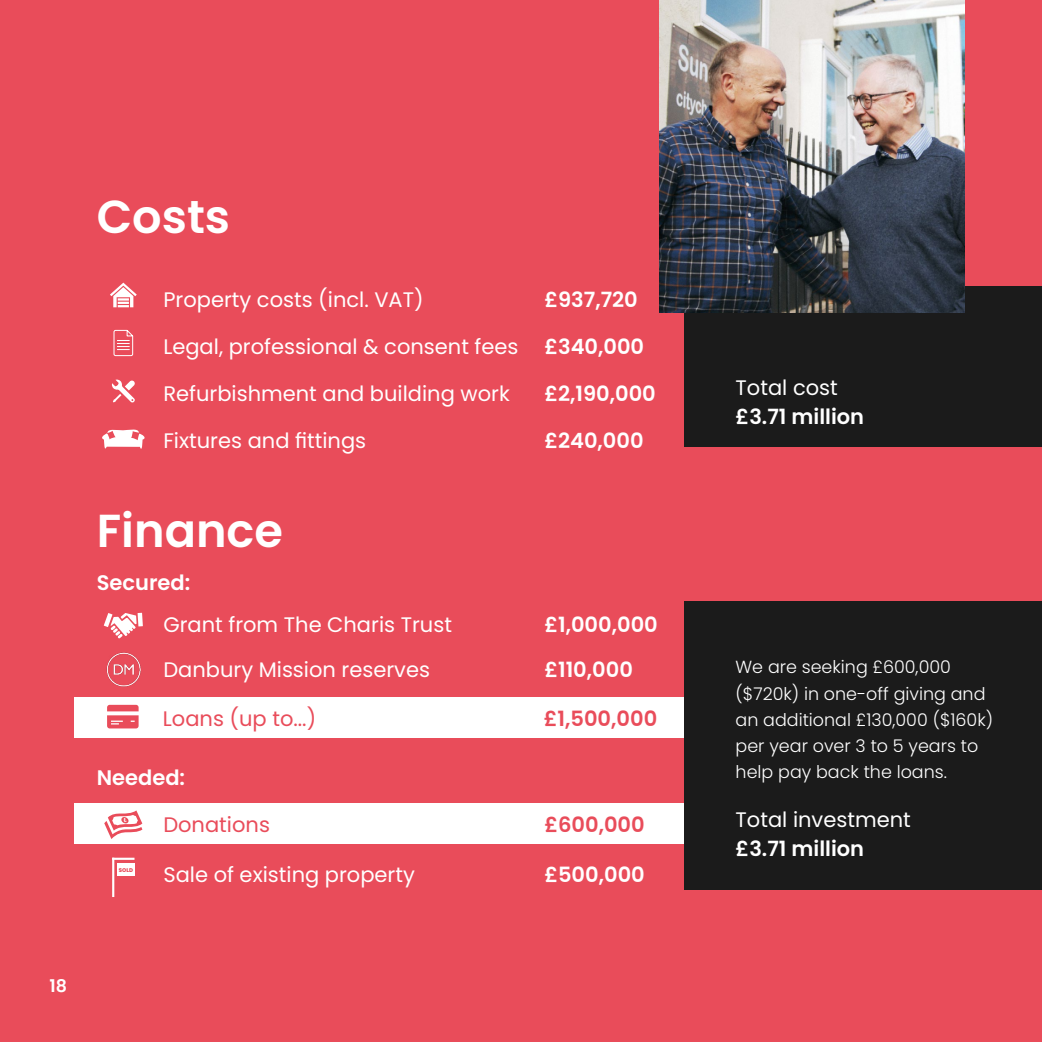
<style>
.page{position:relative;width:1042px;height:1042px;background:#e94c5a}
.page>*{position:absolute;margin:0;border:0;box-sizing:border-box;transform-origin:0 0}
.t1{font:600 46.2px "Poppins";color:#fff}
.t2{font:21px "Poppins";color:#fff}
.t3{font:600 21px "Poppins";color:#fff}
.t4{font:21px "Poppins";color:#e94c5a}
.t5{font:600 21px "Poppins";color:#e94c5a}
.t6{font:300 17.5px/26.2px "Poppins";color:#fff}
.t7{font:600 17.5px "Poppins";color:#fff}
.t8{font:800 5.42px "Poppins";color:#e94c5a}
</style>
<div class="page">
<div style="left:74px;top:697px;width:627px;height:40px;background:#fff"></div>
<div style="left:74px;top:804px;width:627px;height:40px;background:#fff"></div>
<div style="left:684px;top:286px;width:358px;height:161px;background:#1b1b1b"></div>
<div style="left:684px;top:601px;width:358px;height:289px;background:#1b1b1b"></div>
<svg style="left:110px;top:283px;width:27px;height:24px"></svg>
<svg style="left:113px;top:329px;width:21px;height:28px"></svg>
<svg style="left:112px;top:380px;width:23px;height:22px"></svg>
<svg style="left:102px;top:429px;width:43px;height:19px"></svg>
<svg style="left:104px;top:810px;width:38px;height:29px"></svg>
<hr style="left:112px;top:857px;width:2px;height:40px;background:#fff">
<hr style="left:112px;top:857px;width:22px;height:3px;background:#fff">
<div style="left:117px;top:863px;width:17px;height:12px;background:#fff"></div>
<img style="left:659px;top:0;width:305px;height:312px">
<img style="left:106px;top:652px;width:35px;height:35px">
<svg style="left:107px;top:705px;width:32px;height:23px"></svg>
<svg style="left:104px;top:613px;width:39px;height:25px"></svg>
<h1 class="t1" style="left:97px;top:190px;width:135px">Costs</h1>
<p class="t2" style="left:163px;top:288px;width:262px">Property costs (incl. VAT)</p>
<p class="t2" style="left:163px;top:335px;width:357px">Legal, professional &amp; consent fees</p>
<p class="t2" style="left:163px;top:381px;width:348px">Refurbishment and building work</p>
<p class="t2" style="left:163px;top:428px;width:204px">Fixtures and fittings</p>
<h1 class="t1" style="left:97px;top:504px;width:188px">Finance</h1>
<p class="t3" style="left:97px;top:571px;width:95px">Secured:</p>
<p class="t2" style="left:163px;top:612px;width:290px">Grant from The Charis Trust</p>
<p class="t3" style="left:544px;top:288px;width:95px">£937,720</p>
<p class="t3" style="left:544px;top:335px;width:101px">£340,000</p>
<p class="t3" style="left:544px;top:381px;width:113px">£2,190,000</p>
<p class="t3" style="left:544px;top:428px;width:101px">£240,000</p>
<p class="t3" style="left:544px;top:612px;width:115px">£1,000,000</p>
<p class="t2" style="left:163px;top:658px;width:268px">Danbury Mission reserves</p>
<p class="t3" style="left:544px;top:658px;width:90px">£110,000</p>
<p class="t4" style="left:163px;top:706px;width:155px">Loans (up to...)</p>
<p class="t5" style="left:544px;top:706px;width:115px">£1,500,000</p>
<p class="t3" style="left:97px;top:765px;width:90px">Needed:</p>
<p class="t8" style="left:119px;top:866px;width:16px">SOLD</p>
<p class="t4" style="left:163px;top:812px;width:108px">Donations</p>
<p class="t2" style="left:163px;top:862px;width:253px">Sale of existing property</p>
<p class="t5" style="left:544px;top:812px;width:102px">£600,000</p>
<p class="t3" style="left:544px;top:862px;width:102px">£500,000</p>
<p class="t7" style="left:50px;top:976px;width:19px">18</p>
<p class="t2" style="left:735px;top:375px;width:104px">Total cost</p>
<p class="t3" style="left:735px;top:405px;width:130px">£3.71 million</p>
<p class="t6" style="left:735px;top:654px;width:259px">We are seeking £600,000 ($720k) in one-off giving and an additional £130,000 ($160k) per year over 3 to 5 years to help pay back the loans.</p>
<p class="t2" style="left:735px;top:807px;width:177px">Total investment</p>
<p class="t3" style="left:735px;top:836px;width:130px">£3.71 million</p>
</div>
